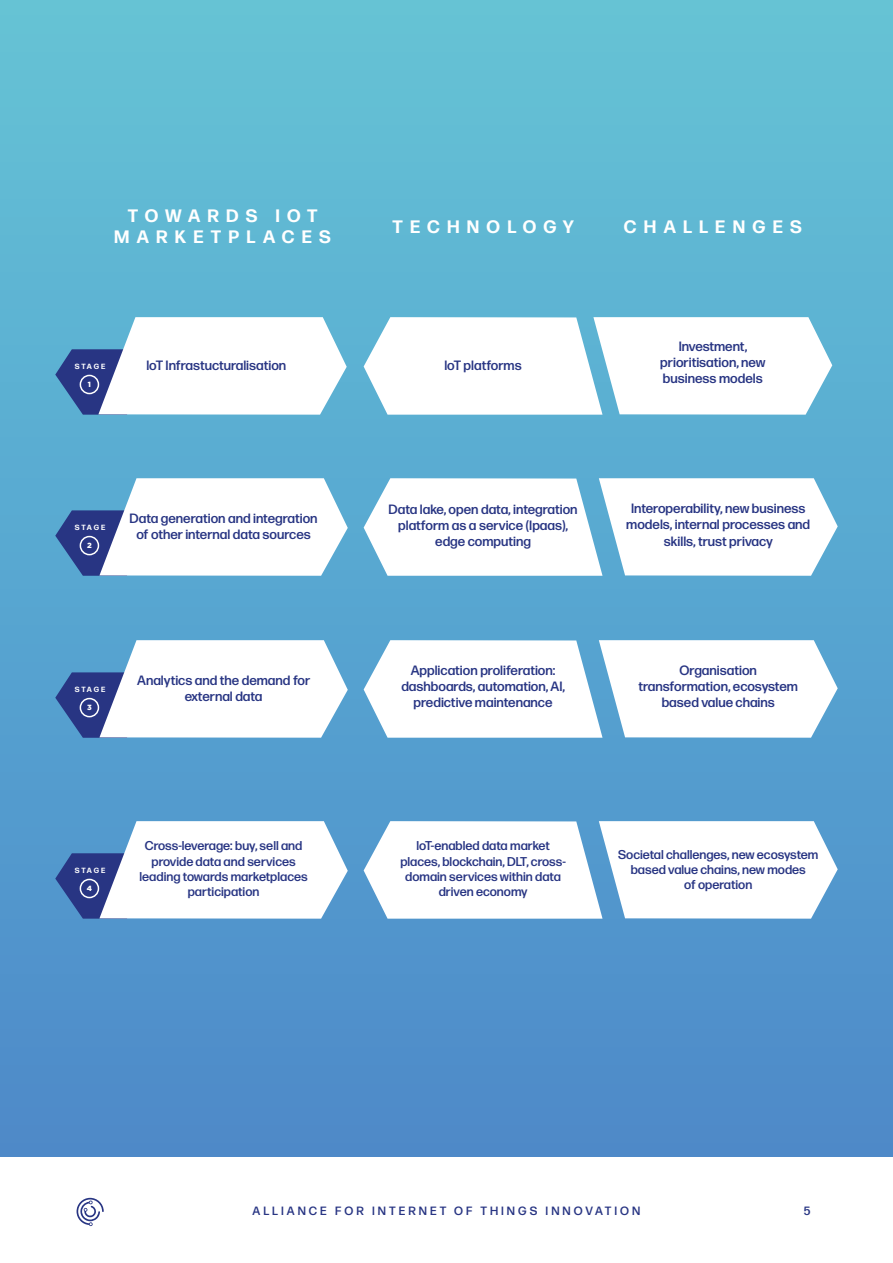
<style>
.page{position:relative;width:893px;height:1263px;background:#fff}
.page>*{position:absolute;margin:0;border:0;box-sizing:border-box;transform-origin:0 0}
.t1{font:700 18px/21.6px "Forma DJR Text";letter-spacing:.4em;color:#fff;text-align:center}
.t2{font:500 13.5px/16.2px "Forma DJR Text";color:#283583;text-align:center}
.t3{font:500 12.75px/15.3px "Forma DJR Text";color:#283583;text-align:center}
.t4{font:500 12px "Forma DJR Text";letter-spacing:.25em;color:#283583}
.t5{font:700 7.5px "Forma DJR Text";letter-spacing:.22em;color:#fff}
.t6{font:900 7.5px "Gotham";color:#fff}
</style>
<div class="page">
<svg style="left:0;top:0;width:1px;height:1157px"></svg>
<svg style="left:76px;top:1198px;width:28px;height:28px"></svg>
<div style="left:1px;top:0;width:892px;height:1157px;background:linear-gradient(to bottom,#64c4d6,#4d89ca)"></div>
<svg style="left:55px;top:317px;width:292px;height:98px"></svg>
<svg style="left:55px;top:478px;width:293px;height:98px"></svg>
<svg style="left:55px;top:640px;width:293px;height:98px"></svg>
<svg style="left:55px;top:821px;width:293px;height:98px"></svg>
<svg style="left:364px;top:317px;width:468px;height:98px"></svg>
<svg style="left:364px;top:478px;width:474px;height:98px"></svg>
<svg style="left:364px;top:640px;width:474px;height:98px"></svg>
<svg style="left:364px;top:821px;width:474px;height:98px"></svg>
<h1 class="t1" style="left:114px;top:204px;width:218px">TOWARDS IOT<br>MARKETPLACES</h1>
<h1 class="t1" style="left:393px;top:215px;width:183px">TECHNOLOGY</h1>
<h1 class="t1" style="left:624px;top:215px;width:179px">CHALLENGES</h1>
<p class="t5" style="left:75px;top:361px;width:32px">STAGE</p>
<p class="t6" style="left:88px;top:380px;width:5px">1</p>
<p class="t2" style="left:146px;top:356px;width:141px">loT Infrastucturalisation</p>
<p class="t2" style="left:444px;top:357px;width:79px">loT platforms</p>
<p class="t2" style="left:660px;top:338px;width:107px">Investment, prioritisation, new business models</p>
<p class="t5" style="left:75px;top:522px;width:32px">STAGE</p>
<p class="t6" style="left:87px;top:541px;width:6px">2</p>
<p class="t2" style="left:130px;top:510px;width:189px">Data generation and integration of other internal data sources</p>
<p class="t5" style="left:75px;top:684px;width:32px">STAGE</p>
<p class="t6" style="left:87px;top:703px;width:6px">3</p>
<p class="t2" style="left:137px;top:672px;width:175px">Analytics and the demand for external data</p>
<p class="t2" style="left:388px;top:501px;width:191px">Data lake, open data, integration platform as a service (Ipaas), edge computing</p>
<p class="t2" style="left:401px;top:662px;width:165px">Application proliferation: dashboards, automation, AI, predictive maintenance</p>
<p class="t2" style="left:626px;top:500px;width:185px">Interoperability, new business models, internal processes and skills, trust privacy</p>
<p class="t2" style="left:638px;top:662px;width:161px">Organisation transformation, ecosystem based value chains</p>
<p class="t5" style="left:75px;top:865px;width:32px">STAGE</p>
<p class="t6" style="left:87px;top:884px;width:7px">4</p>
<p class="t3" style="left:140px;top:838px;width:170px">Cross-leverage: buy, sell and provide data and services leading towards marketplaces participation</p>
<p class="t3" style="left:400px;top:838px;width:167px">loT-enabled data market places, blockchain, DLT, cross&shy;domain services within data driven economy</p>
<p class="t3" style="left:618px;top:846px;width:202px">Societal challenges, new ecosystem based value chains, new modes<br>of operation</p>
<p class="t4" style="left:253px;top:1203px;width:389px">ALLIANCE FOR INTERNET OF THINGS INNOVATION</p>
<p class="t4" style="left:804px;top:1203px;width:8px">5</p>
</div>
